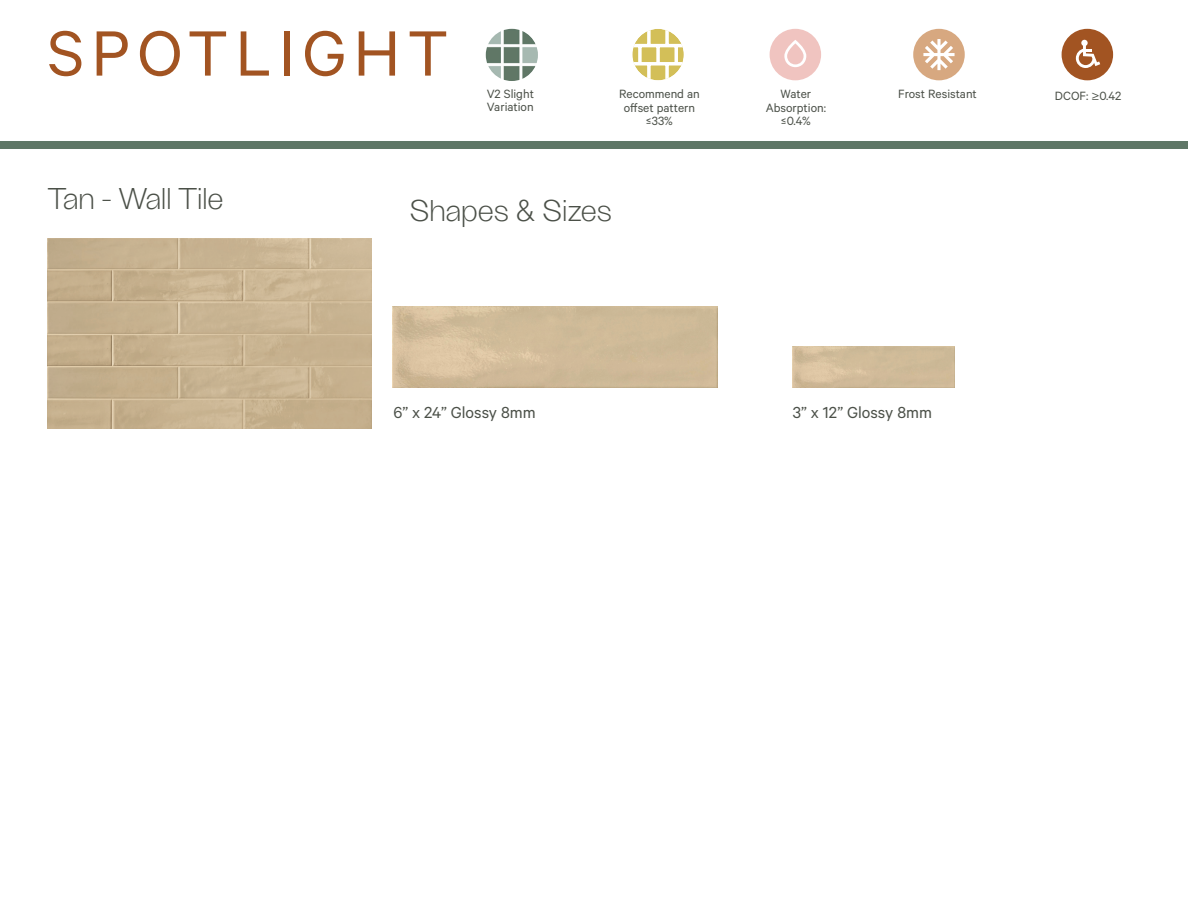
<style>
.page{position:relative;width:1188px;height:918px;background:#fff}
.page>*{position:absolute;margin:0;border:0;box-sizing:border-box;transform-origin:0 0}
.t1{font:72px "Calibre";letter-spacing:.1em;color:#a25422}
.t2{font:30px "Ambiant Light Sans";color:#4b5048}
.t3{font:18px "Calibre";color:#4b5048}
.t4{font:13.5px/13.5px "Calibre";color:#4b5048;text-align:center}
.s1{font-family:"Myriad Pro"}
</style>
<div class="page">
<div style="left:0;top:141px;width:1188px;height:7px;background:#5f7767"></div>
<div style="left:913px;top:29px;width:52px;height:51px;background:#d7a880;border-radius:50%"></div>
<svg style="left:923px;top:39px;width:32px;height:31px"></svg>
<div style="left:632px;top:29px;width:52px;height:51px;background:#d3bf58;border-radius:50%"></div>
<hr style="left:632px;top:44px;width:52px;height:3px;background:#fff">
<svg style="left:633px;top:62px;width:50px;height:4px"></svg>
<svg style="left:665px;top:64px;width:4px;height:16px"></svg>
<svg style="left:647px;top:64px;width:4px;height:15px"></svg>
<svg style="left:665px;top:30px;width:4px;height:14px"></svg>
<svg style="left:647px;top:30px;width:4px;height:14px"></svg>
<hr style="left:675px;top:46px;width:3px;height:18px;background:#fff">
<svg style="left:656px;top:47px;width:4px;height:17px"></svg>
<svg style="left:638px;top:47px;width:4px;height:17px"></svg>
<div style="left:1062px;top:29px;width:51px;height:51px;background:#a25422;border-radius:50%"></div>
<svg style="left:1076px;top:45px;width:24px;height:23px"></svg>
<div style="left:1081px;top:40px;width:7px;height:6px;background:#fff;border-radius:50%"></div>
<div style="left:770px;top:29px;width:51px;height:51px;background:#f0c4c0;border-radius:50%"></div>
<svg style="left:784px;top:40px;width:22px;height:27px"></svg>
<img style="left:486px;top:29px;width:52px;height:52px;border-radius:26px">
<img style="left:48px;top:239px;width:324px;height:190px">
<img style="left:793px;top:347px;width:162px;height:40px">
<h1 class="t1" style="left:48px;top:11px;width:402px">SPOTLIGHT</h1>
<p class="t4" style="left:487px;top:86px;width:49px;text-align:left">V2 Slight<br>Variation</p>
<p class="t4" style="left:619px;top:87px;width:82px">Recommend an</p>
<p class="t4" style="left:898px;top:87px;width:80px">Frost Resistant</p>
<p class="t4" style="left:624px;top:101px;width:73px">offset pattern ≤33%</p>
<p class="t4" style="left:781px;top:87px;width:32px">Water</p>
<p class="t4" style="left:1055px;top:88px;width:68px">DCOF: <span class="s1">≥</span>0.42</p>
<p class="t4" style="left:766px;top:101px;width:62px">Absorption: ≤0.4%</p>
<p class="t2" style="left:48px;top:183px;width:178px">Tan - Wall Tile</p>
<p class="t2" style="left:409px;top:195px;width:203px">Shapes &amp; Sizes</p>
<p class="t3" style="left:393px;top:402px;width:144px">6” x 24” Glossy 8mm</p>
<p class="t3" style="left:793px;top:402px;width:141px">3” x 12” Glossy 8mm</p>
</div>
